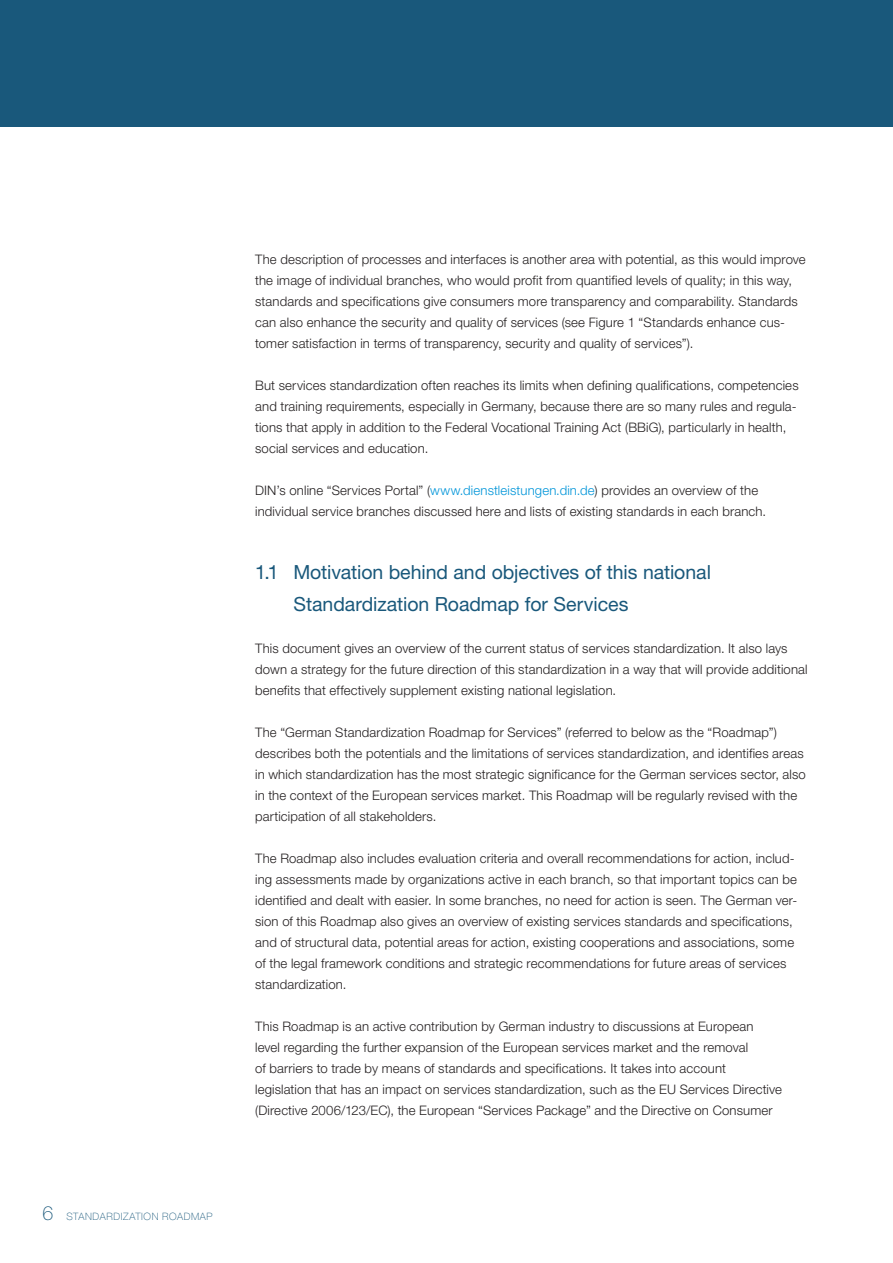
<style>
.page{position:relative;width:893px;height:1263px;background:#fff}
.page>*{position:absolute;margin:0;border:0;box-sizing:border-box;transform-origin:0 0}
.Headline_Copytext{font:19.5px/31.5px "Helvetica Neue LT Pro";letter-spacing:-.005em;color:#19587b}
.Copytext{font:300 13.2px/21px "Helvetica Neue LT Pro";letter-spacing:.01em;color:#231f20}
.t1{font:100 10.2px "Helvetica Neue LT Pro";letter-spacing:.065em;color:#19587b}
.s1{font-family:"Helvetica Neue";font-size:19.5px}
.s2{color:#0095d9}
</style>
<div class="page">
<div style="left:0;top:0;width:893px;height:126px;background:#19587b"></div>
<p class="t1" style="left:43px;top:1210px;width:172px"><span class="s1">6</span> STANDARDIZATION ROADMAP</p>
<p class="Copytext" style="left:255px;top:249px;width:552px">The description of processes and interfaces is another area with potential, as this would improve the image of individual branches, who would profit from quantified levels of quality; in this way, standards and specifications give consumers more transparency and comparability. Standards can also enhance the security and quality of services (see Figure 1 “Standards enhance cus&shy;tomer satisfaction in terms of transparency, security and quality of services”).</p>
<p class="Copytext" style="left:255px;top:375px;width:545px">But services standardization often reaches its limits when defining qualifications, competencies and training requirements, especially in Germany, because there are so many rules and regula&shy;tions that apply in addition to the Federal Vocational Training Act (BBiG), particularly in health, social services and education.</p>
<p class="Copytext" style="left:255px;top:480px;width:513px">DIN’s online “Services Portal” (<span class="s2">www.dienstleistungen.din.de</span>) provides an overview of the individual service branches discussed here and lists of existing standards in each branch.</p>
<p class="Headline_Copytext" style="left:293px;top:556px;width:419px;text-indent:-38px">1.1 Motivation behind and objectives of this national<br>Standardization Roadmap for Services</p>
<p class="Copytext" style="left:255px;top:637px;width:554px">This document gives an overview of the current status of services standardization. It also lays down a strategy for the future direction of this standardization in a way that will provide additional benefits that effectively supplement existing national legislation.</p>
<p class="Copytext" style="left:255px;top:721px;width:552px">The “German Standardization Roadmap for Services” (referred to below as the “Roadmap”) describes both the potentials and the limitations of services standardization, and identifies areas in which standardization has the most strategic significance for the German services sector, also in the context of the European services market. This Roadmap will be regularly revised with the participation of all stakeholders.</p>
<p class="Copytext" style="left:255px;top:847px;width:544px">The Roadmap also includes evaluation criteria and overall recommendations for action, includ&shy;ing assessments made by organizations active in each branch, so that important topics can be identified and dealt with easier. In some branches, no need for action is seen. The German ver&shy;sion of this Roadmap also gives an overview of existing services standards and specifications, and of structural data, potential areas for action, existing cooperations and associations, some of the legal framework conditions and strategic recommendations for future areas of services standardization.</p>
<p class="Copytext" style="left:255px;top:1015px;width:528px">This Roadmap is an active contribution by German industry to discussions at European<br>level regarding the further expansion of the European services market and the removal<br>of barriers to trade by means of standards and specifications. It takes into account legislation that has an impact on services standardization, such as the EU Services Directive (Directive 2006/123/EC), the European “Services Package” and the Directive on Consumer</p>
</div>
